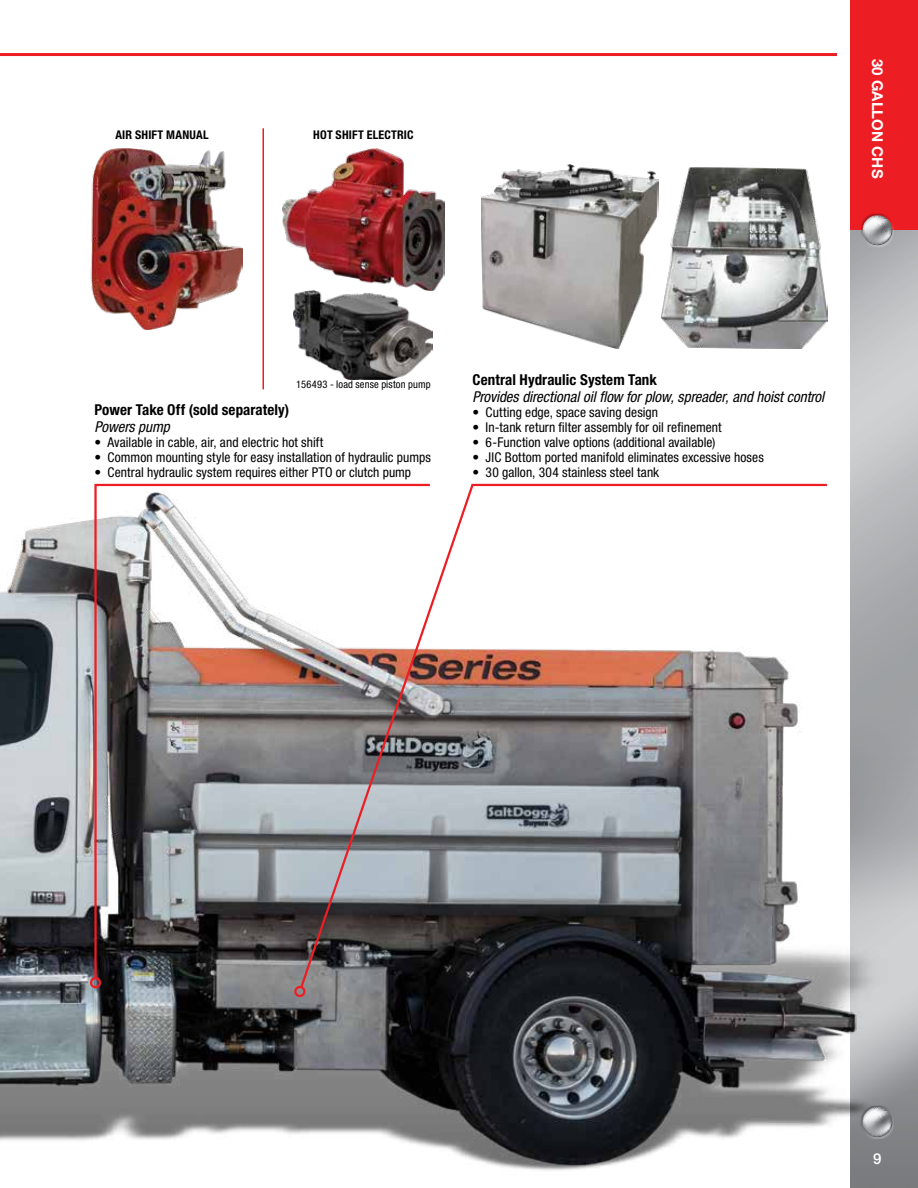
<style>
.page{position:relative;width:918px;height:1188px;background:#fff}
.page>*{position:absolute;margin:0;border:0;box-sizing:border-box;transform-origin:0 0}
.t1{font:italic condensed 15px "Helvetica Neue LT Pro";color:#000}
.t2{font:700 condensed 15px "Helvetica Neue LT Pro";letter-spacing:.005em;color:#000}
.t3{font:700 15px "Helvetica Neue LT Pro";color:#fff}
.t4{font:500 15px "Helvetica Neue LT Pro";color:#fff}
.t5{font:condensed 13.5px "Helvetica Neue LT Pro";letter-spacing:.005em;color:#000}
.t6{font:700 condensed 12px "Helvetica Neue LT Pro";letter-spacing:.015em;color:#000}
.t7{font:condensed 10.5px "Helvetica Neue LT Pro";letter-spacing:.015em;color:#000}
</style>
<div class="page">
<div style="left:850px;top:0;width:68px;height:231px;background:#ed1d24"></div>
<div style="left:860px;top:213px;width:34px;height:27px;background:#a1a3a5"></div>
<div style="left:860px;top:213px;width:34px;height:26px;background:#fff;opacity:.75"></div>
<div style="left:861px;top:221px;width:33px;height:26px;background:#000;opacity:.75"></div>
<div style="left:860px;top:1105px;width:34px;height:26px;background:#85878a"></div>
<div style="left:861px;top:1113px;width:33px;height:26px;background:#000;opacity:.75"></div>
<img style="left:0;top:492px;width:891px;height:682px">
<svg style="left:93px;top:483px;width:205px;height:497px"></svg>
<div style="left:90px;top:977px;width:11px;height:11px;border:2px solid #ed1d24;border-radius:50%"></div>
<img style="left:90px;top:149px;width:153px;height:181px">
<hr style="left:472px;top:484px;width:355px;height:2px;background:#ed1d24">
<svg style="left:298px;top:483px;width:177px;height:507px"></svg>
<svg style="left:295px;top:984px;width:12px;height:15px"></svg>
<img style="left:482px;top:165px;width:176px;height:184px">
<img style="left:662px;top:168px;width:166px;height:181px">
<hr style="left:0;top:53px;width:837px;height:3px;background:#ed1d24">
<hr style="left:262px;top:128px;width:2px;height:261px;background:#ed1d24">
<img style="left:282px;top:149px;width:162px;height:141px">
<img style="left:294px;top:290px;width:139px;height:89px">
<p class="t6" style="left:115px;top:128px;width:95px">AIR SHIFT MANUAL</p>
<p class="t6" style="left:313px;top:128px;width:102px">HOT SHIFT ELECTRIC</p>
<p class="t3" style="left:887px;top:59px;width:121px;rotate:90deg">30 GALLON CHS</p>
<p class="t7" style="left:296px;top:379px;width:136px">156493 - load sense piston pump</p>
<p class="t2" style="left:94px;top:401px;width:196px">Power Take Off (sold separately)</p>
<p class="t1" style="left:94px;top:418px;width:77px">Powers pump</p>
<p class="t5" style="left:94px;top:434px;width:230px">• Available in cable, air, and electric hot shift</p>
<p class="t5" style="left:94px;top:449px;width:338px">• Common mounting style for easy installation of hydraulic pumps</p>
<p class="t5" style="left:94px;top:464px;width:318px">• Central hydraulic system requires either PTO or clutch pump</p>
<p class="t2" style="left:472px;top:371px;width:186px">Central Hydraulic System Tank</p>
<p class="t1" style="left:472px;top:388px;width:353px">Provides directional oil flow for plow, spreader, and hoist control</p>
<p class="t5" style="left:472px;top:404px;width:187px">• Cutting edge, space saving design</p>
<p class="t5" style="left:472px;top:419px;width:251px">• In-tank return filter assembly for oil refinement</p>
<p class="t5" style="left:472px;top:434px;width:245px">• 6-Function valve options (additional available)</p>
<p class="t5" style="left:472px;top:449px;width:293px">• JIC Bottom ported manifold eliminates excessive hoses</p>
<p class="t5" style="left:472px;top:464px;width:188px">• 30 gallon, 304 stainless steel tank</p>
<p class="t4" style="left:873px;top:1150px;width:10px">9</p>
</div>
